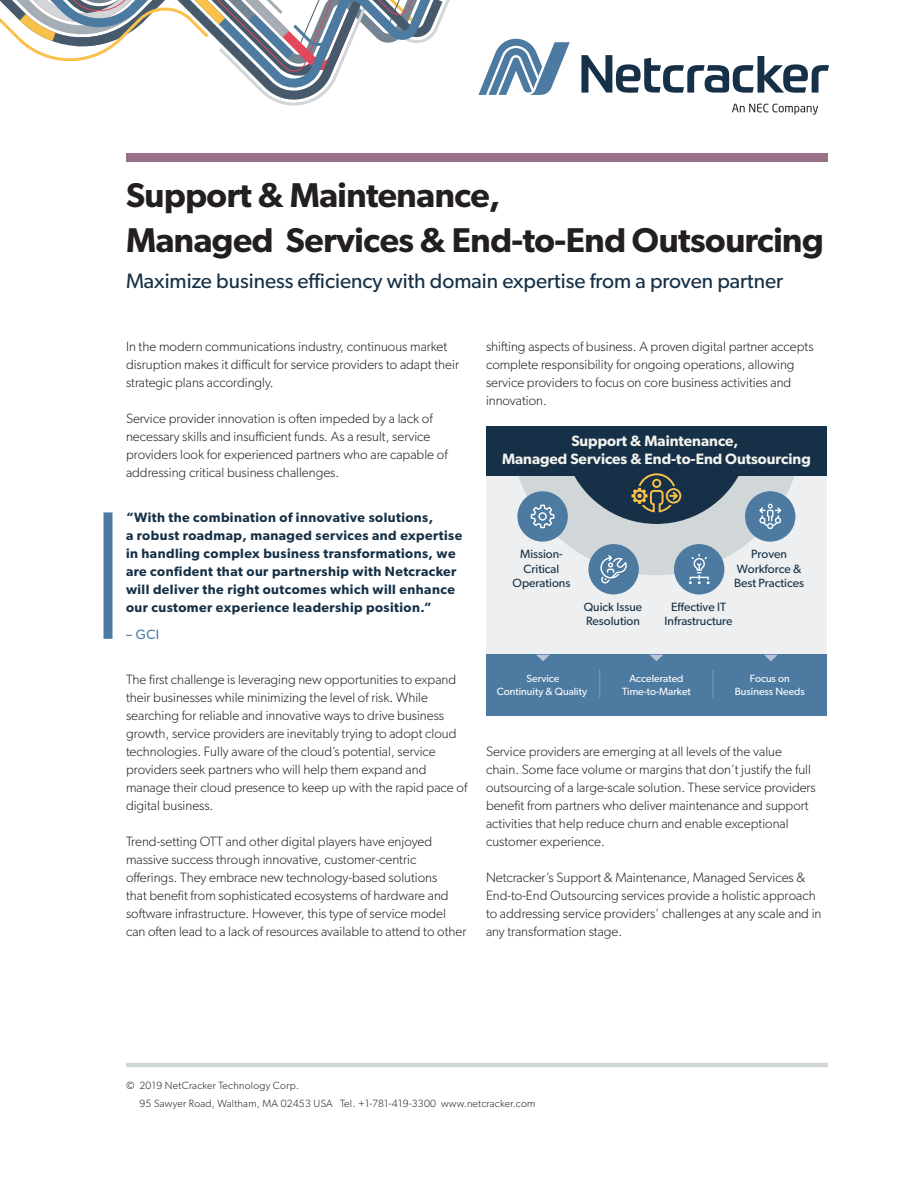
<style>
.page{position:relative;width:918px;height:1188px;background:#fff}
.page>*{position:absolute;margin:0;border:0;box-sizing:border-box;transform-origin:0 0}
.H1_NEC_24_30{font:600 34.5px/45px "Gibson";letter-spacing:-.015em;color:#231f20}
.H2_14_18{font:21px "Gibson";color:#163147}
.t1{font:600 15px/18px "Gibson";color:#f3f3ef;text-align:center}
.Body_L1_9_12{font:300 13.5px/18px "Gibson";color:#231f20}
.Pull_quote_14_18{font:600 13.5px/18px "Gibson";letter-spacing:.035em;color:#163147}
.Pull_quote_14_18-2{font:13.5px "Gibson";color:#4c7aa0}
.t2{font:12px/14.4px "Gibson";color:#163147;text-align:center}
.t3{font:300 10.5px/18px "Gibson";letter-spacing:.025em;color:#231f20}
.t4{font:10.5px/12.6px "Gibson";color:#fff;text-align:center}
</style>
<div class="page">
<hr style="left:126px;top:1063px;width:702px;height:4px;background:#d1d6d9">
<svg style="left:0;top:0;width:450px;height:106px"></svg>
<svg style="left:581px;top:55px;width:248px;height:38px"></svg>
<svg style="left:478px;top:39px;width:92px;height:56px"></svg>
<svg style="left:732px;top:104px;width:86px;height:11px"></svg>
<div style="left:126px;top:153px;width:702px;height:9px;background:#987188"></div>
<div style="left:104px;top:512px;width:8px;height:127px;background:#4c7aa0"></div>
<div style="left:486px;top:427px;width:340px;height:261px;background:#edeff0"></div>
<div style="left:588px;top:544px;width:51px;height:50px;background:#4c7aa0;border-radius:50%"></div>
<div style="left:674px;top:544px;width:50px;height:50px;background:#4c7aa0;border-radius:50%"></div>
<div style="left:486px;top:427px;width:340px;height:49px;background:#163147"></div>
<div style="left:486px;top:655px;width:340px;height:61px;background:#4c7aa0"></div>
<svg style="left:599px;top:670px;width:1px;height:28px"></svg>
<svg style="left:713px;top:670px;width:1px;height:28px"></svg>
<svg style="left:650px;top:655px;width:13px;height:6px"></svg>
<svg style="left:764px;top:655px;width:13px;height:6px"></svg>
<svg style="left:536px;top:655px;width:14px;height:6px"></svg>
<svg style="left:517px;top:473px;width:279px;height:111px"></svg>
<p class="H1_NEC_24_30" style="left:126px;top:172px;width:699px">Support &amp; Maintenance,<br>Managed Services &amp; End-to-End Outsourcing</p>
<p class="H2_14_18" style="left:126px;top:268px;width:659px">Maximize business efficiency with domain expertise from a proven partner</p>
<p class="Body_L1_9_12" style="left:126px;top:337px;width:335px">In the modern communications industry, continuous market disruption makes it difficult for service providers to adapt their strategic plans accordingly.</p>
<p class="Body_L1_9_12" style="left:126px;top:409px;width:323px">Service provider innovation is often impeded by a lack of necessary skills and insufficient funds. As a result, service providers look for experienced partners who are capable of addressing critical business challenges.</p>
<p class="Pull_quote_14_18" style="left:126px;top:508px;width:338px">“With the combination of innovative solutions,<br>a robust roadmap, managed services and expertise in handling complex business transformations, we are confident that our partnership with Netcracker will deliver the right outcomes which will enhance our customer experience leadership position.”</p>
<p class="Pull_quote_14_18-2" style="left:126px;top:626px;width:35px">– GCI</p>
<p class="Body_L1_9_12" style="left:126px;top:670px;width:343px">The first challenge is leveraging new opportunities to expand their businesses while minimizing the level of risk. While searching for reliable and innovative ways to drive business growth, service providers are inevitably trying to adopt cloud technologies. Fully aware of the cloud’s potential, service providers seek partners who will help them expand and manage their cloud presence to keep up with the rapid pace of digital business.</p>
<p class="Body_L1_9_12" style="left:126px;top:832px;width:342px">Trend-setting OTT and other digital players have enjoyed massive success through innovative, customer-centric offerings. They embrace new technology-based solutions<br>that benefit from sophisticated ecosystems of hardware and software infrastructure. However, this type of service model can often lead to a lack of resources available to attend to other</p>
<p class="Body_L1_9_12" style="left:486px;top:337px;width:329px">shifting aspects of business. A proven digital partner accepts complete responsibility for ongoing operations, allowing service providers to focus on core business activities and innovation.</p>
<p class="t1" style="left:502px;top:432px;width:310px">Support &amp; Maintenance,<br>Managed Services &amp; End-to-End Outsourcing</p>
<p class="t2" style="left:513px;top:547px;width:59px">Mission-<br>Critical<br>Operations</p>
<p class="t2" style="left:734px;top:547px;width:72px">Proven<br>Workforce &amp;<br>Best Practices</p>
<p class="t2" style="left:584px;top:599px;width:60px;text-align:left">Quick Issue<br>Resolution</p>
<p class="t2" style="left:665px;top:599px;width:70px">Effective IT<br>Infrastructure</p>
<p class="t4" style="left:497px;top:672px;width:92px">Service<br>Continuity &amp; Quality</p>
<p class="t4" style="left:622px;top:672px;width:70px">Accelerated<br>Time-to-Market</p>
<p class="t4" style="left:735px;top:672px;width:72px">Focus on<br>Business Needs</p>
<p class="Body_L1_9_12" style="left:486px;top:742px;width:331px">Service providers are emerging at all levels of the value chain. Some face volume or margins that don’t justify the full outsourcing of a large-scale solution. These service providers benefit from partners who deliver maintenance and support activities that help reduce churn and enable exceptional customer experience.</p>
<p class="Body_L1_9_12" style="left:486px;top:868px;width:337px">Netcracker’s Support &amp; Maintenance, Managed Services &amp; End-to-End Outsourcing services provide a holistic approach to addressing service providers’ challenges at any scale and in any transformation stage.</p>
<p class="t3" style="left:140px;top:1076px;width:397px;text-indent:-14px">© 2019 NetCracker Technology Corp.<br>95 Sawyer Road, Waltham, MA 02453 USA Tel. +1-781-419-3300 www.netcracker.com</p>
</div>
